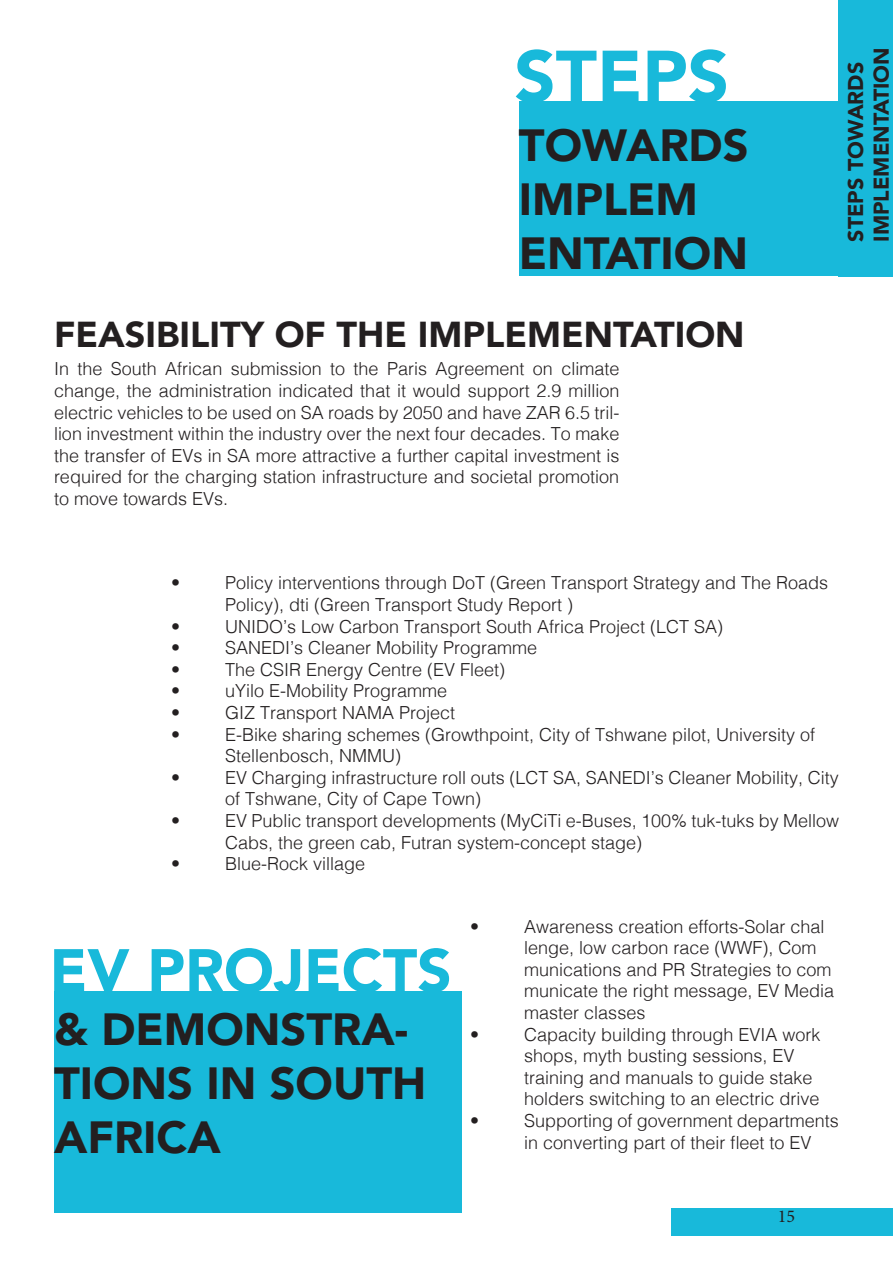
<style>
.page{position:relative;width:893px;height:1263px;background:#fff}
.page>*{position:absolute;margin:0;border:0;box-sizing:border-box;transform-origin:0 0}
.t1{font:900 72px "Avenir";color:#18b9da}
.t2{font:900 60px "Avenir";color:#18b9da}
.t3{font:900 45px/54px "Avenir";color:#231f20}
.t4{font:900 36px "Avenir";color:#231f20}
.t5{font:900 21.45px/25.7px "Avenir";color:#231f20}
.t6{font:300 18px/21.6px "Helvetica";color:#231f20}
.t7{font:18px "Minion Pro";color:#231f20}
</style>
<div class="page">
<div style="left:519px;top:101px;width:320px;height:175px;background:#18b9da"></div>
<div style="left:54px;top:991px;width:408px;height:221px;background:#18b9da"></div>
<div style="left:672px;top:1209px;width:221px;height:27px;background:#18b9da"></div>
<div style="left:839px;top:0;width:54px;height:277px;background:#18b9da"></div>
<h1 class="t1" style="left:514px;top:15px;width:216px">STEPS</h1>
<h3 class="t3" style="left:519px;top:117px;width:231px">TOWARDS<br>IMPLEM<br>ENTATION</h3>
<h3 class="t4" style="left:54px;top:303px;width:692px">FEASIBILITY OF THE IMPLEMENTATION</h3>
<p class="t6" style="left:54px;top:357px;width:567px;text-align:justify">In the South African submission to the Paris Agreement on climate change, the administration indicated that it would support 2.9 million electric vehicles to be used on SA roads by 2050 and have ZAR 6.5 tril&shy;lion investment within the industry over the next four decades. To make the transfer of EVs in SA more attractive a further capital investment is required for the charging station infrastructure and societal promotion to move towards EVs.</p>
<p class="t5" style="left:842px;top:242px;width:196px;rotate:-90deg">STEPS TOWARDS<br>IMPLEMENTATION</p>
<p class="t6" style="left:171px;top:571px;width:10px">•</p>
<p class="t6" style="left:225px;top:571px;width:605px">Policy interventions through DoT (Green Transport Strategy and The Roads<br>Policy), dti (Green Transport Study Report )</p>
<p class="t6" style="left:171px;top:614px;width:10px">•</p>
<p class="t6" style="left:225px;top:614px;width:500px">UNIDO’s Low Carbon Transport South Africa Project (LCT SA)</p>
<p class="t6" style="left:171px;top:636px;width:10px">•</p>
<p class="t6" style="left:225px;top:636px;width:314px">SANEDI’s Cleaner Mobility Programme</p>
<p class="t6" style="left:171px;top:657px;width:10px">•</p>
<p class="t6" style="left:225px;top:657px;width:282px">The CSIR Energy Centre (EV Fleet)</p>
<p class="t6" style="left:171px;top:679px;width:10px">•</p>
<p class="t6" style="left:225px;top:679px;width:223px">uYilo E-Mobility Programme</p>
<p class="t6" style="left:171px;top:700px;width:10px">•</p>
<p class="t6" style="left:225px;top:700px;width:232px">GIZ Transport NAMA Project</p>
<p class="t6" style="left:171px;top:722px;width:10px">•</p>
<p class="t6" style="left:225px;top:722px;width:592px">E-Bike sharing schemes (Growthpoint, City of Tshwane pilot, University of<br>Stellenbosch, NMMU)</p>
<p class="t6" style="left:171px;top:765px;width:10px">•</p>
<p class="t6" style="left:225px;top:765px;width:615px">EV Charging infrastructure roll outs (LCT SA, SANEDI’s Cleaner Mobility, City of Tshwane, City of Cape Town)</p>
<p class="t6" style="left:171px;top:808px;width:10px">•</p>
<p class="t6" style="left:225px;top:808px;width:615px">EV Public transport developments (MyCiTi e-Buses, 100% tuk-tuks by Mellow<br>Cabs, the green cab, Futran system-concept stage)</p>
<p class="t6" style="left:171px;top:852px;width:10px">•</p>
<p class="t6" style="left:225px;top:852px;width:142px">Blue-Rock village</p>
<h2 class="t2" style="left:50px;top:919px;width:404px">EV PROJECTS</h2>
<h3 class="t3" style="left:54px;top:1001px;width:374px">&amp; DEMONSTRA-<br>TIONS IN SOUTH<br>AFRICA</h3>
<p class="t6" style="left:470px;top:914px;width:10px">•</p>
<p class="t6" style="left:524px;top:914px;width:311px">Awareness creation efforts-Solar chal lenge, low carbon race (WWF), Com munications and PR Strategies to com municate the right message, EV Media master classes</p>
<p class="t6" style="left:470px;top:1022px;width:10px">•</p>
<p class="t6" style="left:524px;top:1022px;width:298px">Capacity building through EVIA work shops, myth busting sessions, EV training and manuals to guide stake holders switching to an electric drive</p>
<p class="t6" style="left:470px;top:1108px;width:10px">•</p>
<p class="t6" style="left:524px;top:1108px;width:316px">Supporting of government departments in converting part of their fleet to EV</p>
<p class="t7" style="left:778px;top:1204px;width:19px">15</p>
</div>
